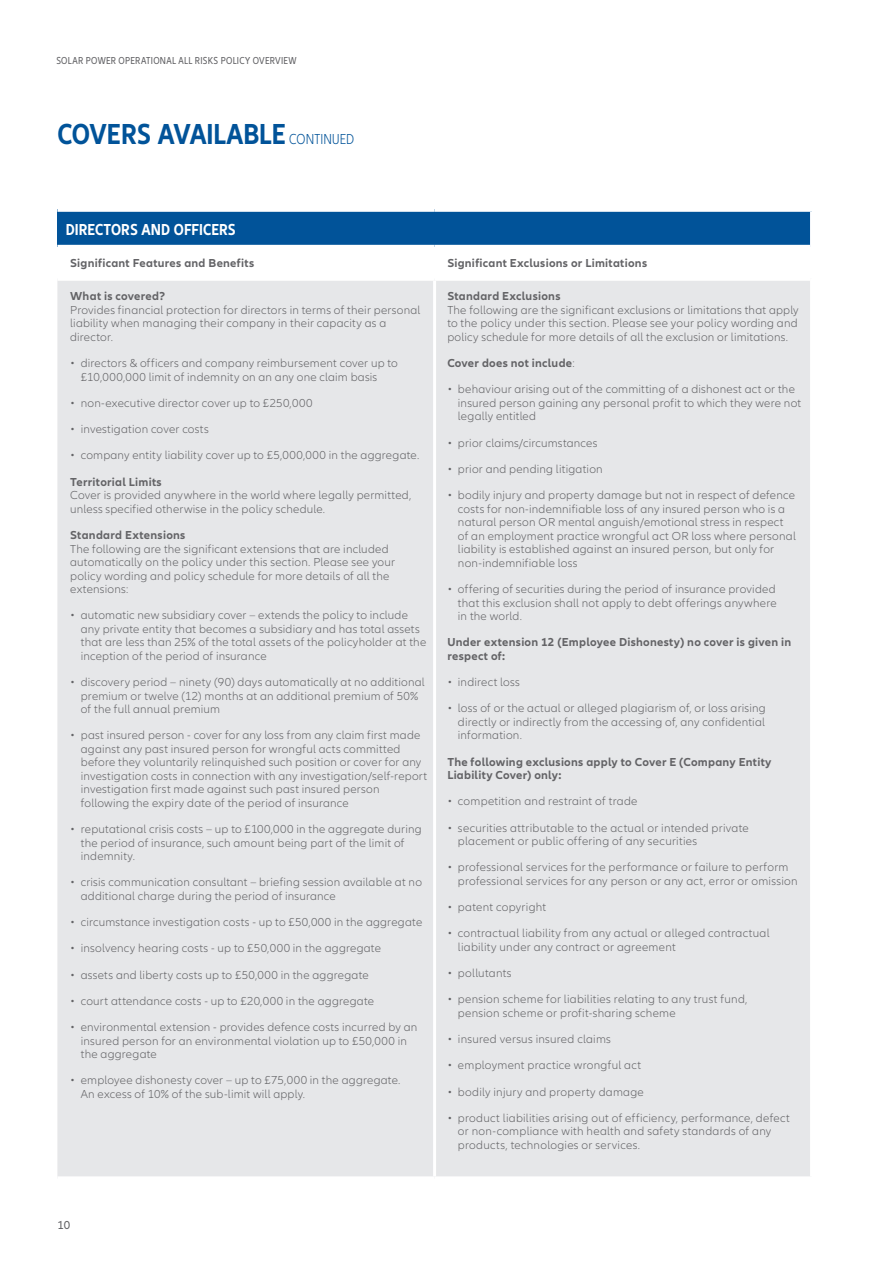
<style>
.page{position:relative;width:893px;height:1263px;background:#fff}
.page>*{position:absolute;margin:0;border:0;box-sizing:border-box;transform-origin:0 0}
.t1{font:700 condensed 30px "Allianz Neo";color:#015399}
.t2{font:700 condensed 16.5px "Allianz Neo";letter-spacing:.005em;color:#fff}
.t3{font:300 12px/13.5px "Allianz Neo";letter-spacing:.02em;color:#636366}
.t4{font:700 12px/13.5px "Allianz Neo";letter-spacing:.025em;color:#636366}
.t5{font:12px "Allianz Neo";color:#636366}
.t6{font:condensed 10.5px "Allianz Neo";letter-spacing:.03em;color:#636366}
.s1{font-weight:300;font-size:15px}
.s2{font-weight:300}
</style>
<div class="page">
<div style="left:57px;top:210px;width:754px;height:37px;background:#015399"></div>
<div style="left:57px;top:281px;width:753px;height:895px;background:#e6e7e9"></div>
<hr style="left:810px;top:212px;width:3px;height:35px;background:#fff">
<hr style="left:433px;top:281px;width:3px;height:895px;background:#fff">
<div style="left:57px;top:207px;width:378px;height:5px;background:#fff"></div>
<div style="left:435px;top:207px;width:378px;height:5px;background:#fff"></div>
<hr style="left:57px;top:245px;width:378px;height:4px;background:#fff">
<hr style="left:435px;top:245px;width:375px;height:4px;background:#fff">
<p class="t6" style="left:56px;top:55px;width:242px">SOLAR POWER OPERATIONAL ALL RISKS POLICY OVERVIEW</p>
<h1 class="t1" style="left:57px;top:117px;width:298px">COVERS AVAILABLE <span class="s1">CONTINUED</span></h1>
<h2 class="t2" style="left:66px;top:220px;width:171px">DIRECTORS AND OFFICERS</h2>
<p class="t4" style="left:70px;top:257px;width:186px">Significant Features and Benefits</p>
<p class="t4" style="left:447px;top:257px;width:201px">Significant Exclusions or Limitations</p>
<p class="t4" style="left:70px;top:290px;width:96px">What is covered?</p>
<p class="t3" style="left:70px;top:304px;width:352px">Provides financial protection for directors in terms of their personal liability when managing their company in their capacity as a director.</p>
<p class="t3" style="left:81px;top:357px;width:319px;text-indent:-11px">• directors &amp; officers and company reimbursement cover up to £10,000,000 limit of indemnity on an any one claim basis</p>
<p class="t3" style="left:70px;top:397px;width:244px">• non-executive director cover up to £250,000</p>
<p class="t3" style="left:70px;top:423px;width:140px">• investigation cover costs</p>
<p class="t3" style="left:70px;top:449px;width:351px">• company entity liability cover up to £5,000,000 in the aggregate.</p>
<p class="t4" style="left:70px;top:475px;width:93px">Territorial Limits</p>
<p class="t3" style="left:70px;top:489px;width:343px">Cover is provided anywhere in the world where legally permitted, unless specified otherwise in the policy schedule.</p>
<p class="t4" style="left:70px;top:528px;width:117px">Standard Extensions</p>
<p class="t3" style="left:70px;top:542px;width:326px">The following are the significant extensions that are included automatically on the policy under this section. Please see your policy wording and policy schedule for more details of all the extensions:</p>
<p class="t3" style="left:81px;top:609px;width:347px;text-indent:-11px">• automatic new subsidiary cover – extends the policy to include any private entity that becomes a subsidiary and has total assets that are less than 25% of the total assets of the policyholder at the inception of the period of insurance</p>
<p class="t3" style="left:81px;top:676px;width:346px;text-indent:-11px">• discovery period – ninety (90) days automatically at no additional premium or twelve (12) months at an additional premium of 50% of the full annual premium</p>
<p class="t3" style="left:81px;top:729px;width:348px;text-indent:-11px">• past insured person - cover for any loss from any claim first made against any past insured person for wrongful acts committed before they voluntarily relinquished such position or cover for any investigation costs in connection with any investigation/self-report investigation first made against such past insured person following the expiry date of the period of insurance</p>
<p class="t3" style="left:81px;top:823px;width:342px;text-indent:-11px">• reputational crisis costs – up to £100,000 in the aggregate during the period of insurance, such amount being part of the limit of indemnity.</p>
<p class="t3" style="left:81px;top:876px;width:343px;text-indent:-11px">• crisis communication consultant – briefing session available at no additional charge during the period of insurance</p>
<p class="t3" style="left:70px;top:916px;width:354px">• circumstance investigation costs - up to £50,000 in the aggregate</p>
<p class="t3" style="left:70px;top:942px;width:312px">• insolvency hearing costs - up to £50,000 in the aggregate</p>
<p class="t3" style="left:70px;top:968px;width:300px">• assets and liberty costs up to £50,000 in the aggregate</p>
<p class="t3" style="left:70px;top:994px;width:305px">• court attendance costs - up to £20,000 in the aggregate</p>
<p class="t3" style="left:81px;top:1021px;width:338px;text-indent:-11px">• environmental extension - provides defence costs incurred by an insured person for an environmental violation up to £50,000 in the aggregate</p>
<p class="t3" style="left:81px;top:1074px;width:321px;text-indent:-11px">• employee dishonesty cover – up to £75,000 in the aggregate.<br>An excess of 10% of the sub-limit will apply.</p>
<p class="t4" style="left:447px;top:290px;width:115px">Standard Exclusions</p>
<p class="t3" style="left:447px;top:304px;width:353px;text-align:justify">The following are the significant exclusions or limitations that apply to the policy under this section. Please see your policy wording and policy schedule for more details of all the exclusion or limitations.</p>
<p class="t4" style="left:447px;top:357px;width:129px">Cover does not include<span class="s2">:</span></p>
<p class="t3" style="left:458px;top:383px;width:345px;text-indent:-11px">• behaviour arising out of the committing of a dishonest act or the insured person gaining any personal profit to which they were not legally entitled</p>
<p class="t3" style="left:447px;top:436px;width:152px">• prior claims/circumstances</p>
<p class="t3" style="left:447px;top:463px;width:157px">• prior and pending litigation</p>
<p class="t3" style="left:458px;top:489px;width:339px;text-indent:-11px">• bodily injury and property damage but not in respect of defence costs for non-indemnifiable loss of any insured person who is a natural person OR mental anguish/emotional stress in respect of an employment practice wrongful act OR loss where personal liability is established against an insured person, but only for non-indemnifiable loss</p>
<p class="t3" style="left:458px;top:583px;width:320px;text-align:justify;text-indent:-11px">• offering of securities during the period of insurance provided that this exclusion shall not apply to debt offerings anywhere in the world.</p>
<p class="t4" style="left:447px;top:636px;width:345px">Under extension 12 (Employee Dishonesty) no cover is given in respect of:</p>
<p class="t3" style="left:447px;top:676px;width:74px">• indirect loss</p>
<p class="t3" style="left:458px;top:702px;width:309px;text-align:justify;text-indent:-11px">• loss of or the actual or alleged plagiarism of, or loss arising directly or indirectly from the accessing of, any confidential information.</p>
<p class="t4" style="left:447px;top:755px;width:326px">The following exclusions apply to Cover E (Company Entity<br>Liability Cover) only:</p>
<p class="t3" style="left:447px;top:795px;width:192px">• competition and restraint of trade</p>
<p class="t3" style="left:458px;top:821px;width:292px;text-indent:-11px">• securities attributable to the actual or intended private placement or public offering of any securities</p>
<p class="t3" style="left:458px;top:861px;width:341px;text-indent:-11px">• professional services for the performance or failure to perform professional services for any person or any act, error or omission</p>
<p class="t3" style="left:447px;top:901px;width:100px">• patent copyright</p>
<p class="t3" style="left:458px;top:927px;width:313px;text-indent:-11px">• contractual liability from any actual or alleged contractual liability under any contract or agreement</p>
<p class="t3" style="left:447px;top:967px;width:66px">• pollutants</p>
<p class="t3" style="left:458px;top:993px;width:291px;text-indent:-11px">• pension scheme for liabilities relating to any trust fund, pension scheme or profit-sharing scheme</p>
<p class="t3" style="left:447px;top:1033px;width:165px">• insured versus insured claims</p>
<p class="t3" style="left:447px;top:1059px;width:195px">• employment practice wrongful act</p>
<p class="t3" style="left:447px;top:1085px;width:198px">• bodily injury and property damage</p>
<p class="t3" style="left:458px;top:1111px;width:333px;text-indent:-11px">• product liabilities arising out of efficiency, performance, defect or non-compliance with health and safety standards of any products, technologies or services.</p>
<p class="t5" style="left:57px;top:1218px;width:14px">10</p>
</div>
